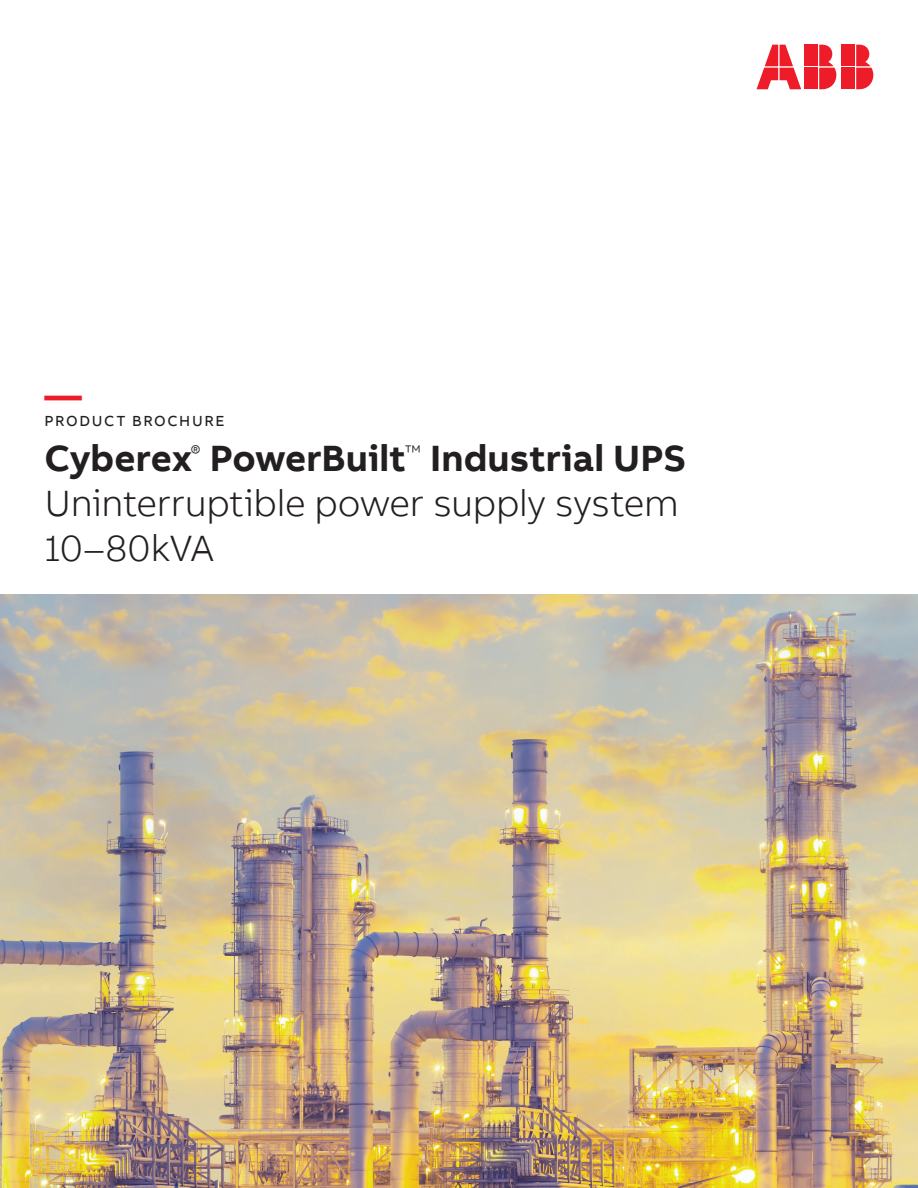
<style>
.page{position:relative;width:918px;height:1188px;background:#fff}
.page>*{position:absolute;margin:0;border:0;box-sizing:border-box;transform-origin:0 0}
.t1{font:300 37.5px/45px "AB Bvoice";letter-spacing:-.01em;color:#231f20}
.t2{font:700 37.5px "AB Bvoice";color:#ee1c28}
.t3{font:15px "AB Bvoice";letter-spacing:.11em;color:#231f20}
.s1{font-weight:700}
</style>
<div class="page">
<img style="left:0;top:594px;width:918px;height:594px">
<div style="left:842px;top:45px;width:13px;height:21px;background:#ee1c28"></div>
<div style="left:842px;top:68px;width:13px;height:21px;background:#ee1c28"></div>
<svg style="left:856px;top:45px;width:17px;height:44px"></svg>
<svg style="left:757px;top:45px;width:44px;height:44px"></svg>
<div style="left:805px;top:45px;width:13px;height:21px;background:#ee1c28"></div>
<div style="left:805px;top:68px;width:13px;height:21px;background:#ee1c28"></div>
<svg style="left:819px;top:45px;width:17px;height:44px"></svg>
<p class="t2" style="left:45px;top:371px;width:39px">—</p>
<p class="t3" style="left:45px;top:412px;width:181px">PRODUCT BROCHURE</p>
<p class="t1" style="left:45px;top:436px;width:643px"><span class="s1">Cyberex</span><sup>®</sup> <span class="s1">PowerBuilt</span><sup>™</sup> <span class="s1">Industrial UPS<br></span>Uninterruptible power supply system<br>10–80kVA</p>
</div>
